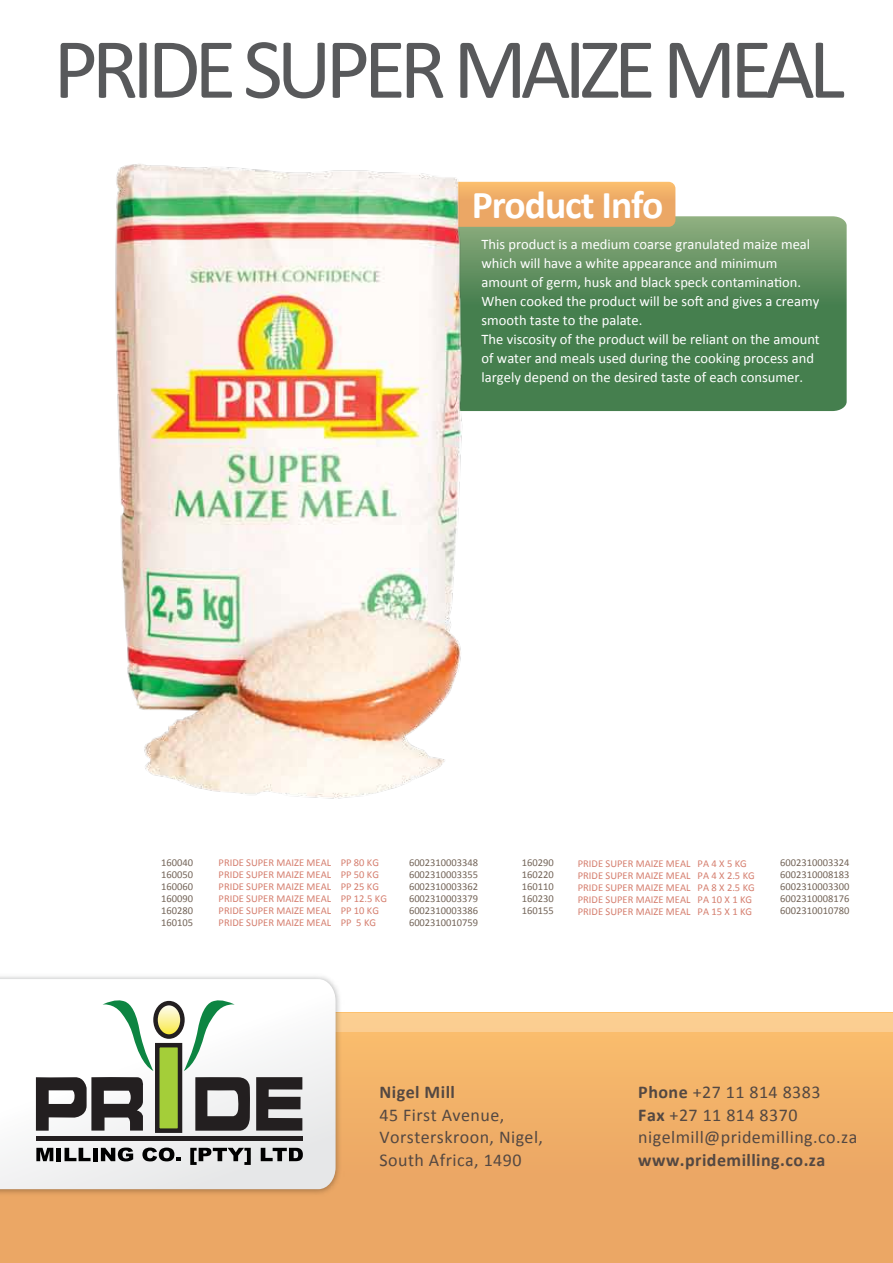
<style>
.page{position:relative;width:893px;height:1263px;background:#fff}
.page>*{position:absolute;margin:0;border:0;box-sizing:border-box;transform-origin:0 0}
.t1{font:86.55px "Calibri";letter-spacing:-.075em;color:#58595b}
.t2{font:700 39.6px "Calibri";letter-spacing:-.025em;color:#fff}
.t3{font:18px/22.5px "Calibri";letter-spacing:.025em;color:#544842}
.t4{font:700 18px "Calibri";letter-spacing:.025em;color:#544842}
.t5{font:14.55px/18.9px "Calibri";color:#fff}
.t6{font:10.5px/12px "Calibri";color:#d57e6e}
.t7{font:10.5px/12px "Calibri";color:#736458;text-align:justify}
.s1{font-weight:700}
</style>
<div class="page">
<div style="left:0;top:1012px;width:893px;height:251px;background:linear-gradient(to bottom,#f9bc6c,#e8a263)"></div>
<div style="left:0;top:1012px;width:893px;height:19px;background:#fbce91"></div>
<img style="left:0;top:976px;width:345px;height:222px">
<svg style="left:0;top:979px;width:336px;height:210px"></svg>
<svg style="left:102px;top:999px;width:133px;height:72px"></svg>
<div style="left:155px;top:1043px;width:27px;height:90px;background:#a4ce39;border:4px solid #231f20"></div>
<svg style="left:36px;top:1077px;width:108px;height:54px"></svg>
<svg style="left:195px;top:1077px;width:55px;height:54px"></svg>
<svg style="left:256px;top:1077px;width:46px;height:53px;background:#524f50"></svg>
<div style="left:36px;top:1136px;width:266px;height:5px;background:#231f20"></div>
<svg style="left:36px;top:1148px;width:17px;height:13px"></svg>
<hr style="left:57px;top:1148px;width:4px;height:13px;background:#010101">
<svg style="left:65px;top:1148px;width:26px;height:13px"></svg>
<hr style="left:93px;top:1148px;width:4px;height:13px;background:#010101">
<svg style="left:101px;top:1147px;width:32px;height:14px"></svg>
<svg style="left:142px;top:1147px;width:39px;height:14px"></svg>
<svg style="left:190px;top:1148px;width:61px;height:17px"></svg>
<svg style="left:261px;top:1148px;width:42px;height:13px"></svg>
<img style="left:115px;top:164px;width:732px;height:635px">
<h1 class="t1" style="left:53px;top:14px;width:793px">PRIDE SUPER MAIZE MEAL</h1>
<h2 class="t2" style="left:472px;top:180px;width:193px">Product Info</h2>
<p class="t5" style="left:482px;top:235px;width:340px">This product is a medium coarse granulated maize meal which will have a white appearance and minimum amount of germ, husk and black speck contamination.<br>When cooked the product will be soft and gives a creamy smooth taste to the palate.<br>The viscosity of the product will be reliant on the amount of water and meals used during the cooking process and largely depend on the desired taste of each consumer.</p>
<p class="t7" style="left:161px;top:856px;width:33px">160040<br>160050<br>160060<br>160090<br>160280<br>160105</p>
<p class="t6" style="left:219px;top:856px;width:170px">PRIDE SUPER MAIZE MEAL PP 80 KG<br>PRIDE SUPER MAIZE MEAL PP 50 KG<br>PRIDE SUPER MAIZE MEAL PP 25 KG<br>PRIDE SUPER MAIZE MEAL PP 12.5 KG<br>PRIDE SUPER MAIZE MEAL PP 10 KG<br>PRIDE SUPER MAIZE MEAL PP 5 KG</p>
<p class="t7" style="left:409px;top:856px;width:71px">6002310003348<br>6002310003355<br>6002310003362<br>6002310003379<br>6002310003386<br>6002310010759</p>
<p class="t7" style="left:522px;top:856px;width:33px">160290<br>160220<br>160110<br>160230<br>160155</p>
<p class="t6" style="left:578px;top:857px;width:178px">PRIDE SUPER MAIZE MEAL PA 4 X 5 KG<br>PRIDE SUPER MAIZE MEAL PA 4 X 2.5 KG<br>PRIDE SUPER MAIZE MEAL PA 8 X 2.5 KG<br>PRIDE SUPER MAIZE MEAL PA 10 X 1 KG<br>PRIDE SUPER MAIZE MEAL PA 15 X 1 KG</p>
<p class="t7" style="left:780px;top:856px;width:71px">6002310003324<br>6002310008183<br>6002310003300<br>6002310008176<br>6002310010780</p>
<p class="t4" style="left:380px;top:1081px;width:77px">Nigel Mill</p>
<p class="t3" style="left:380px;top:1103px;width:165px">45 First Avenue,<br>Vorsterskroon, Nigel,<br>South Africa, 1490</p>
<p class="t3" style="left:638px;top:1081px;width:221px"><span class="s1">Phone</span> +27 11 814 8383<br><span class="s1">Fax</span> +27 11 814 8370 nigelmill@pridemilling.co.za</p>
<p class="t4" style="left:638px;top:1148px;width:189px">www.pridemilling.co.za</p>
</div>
